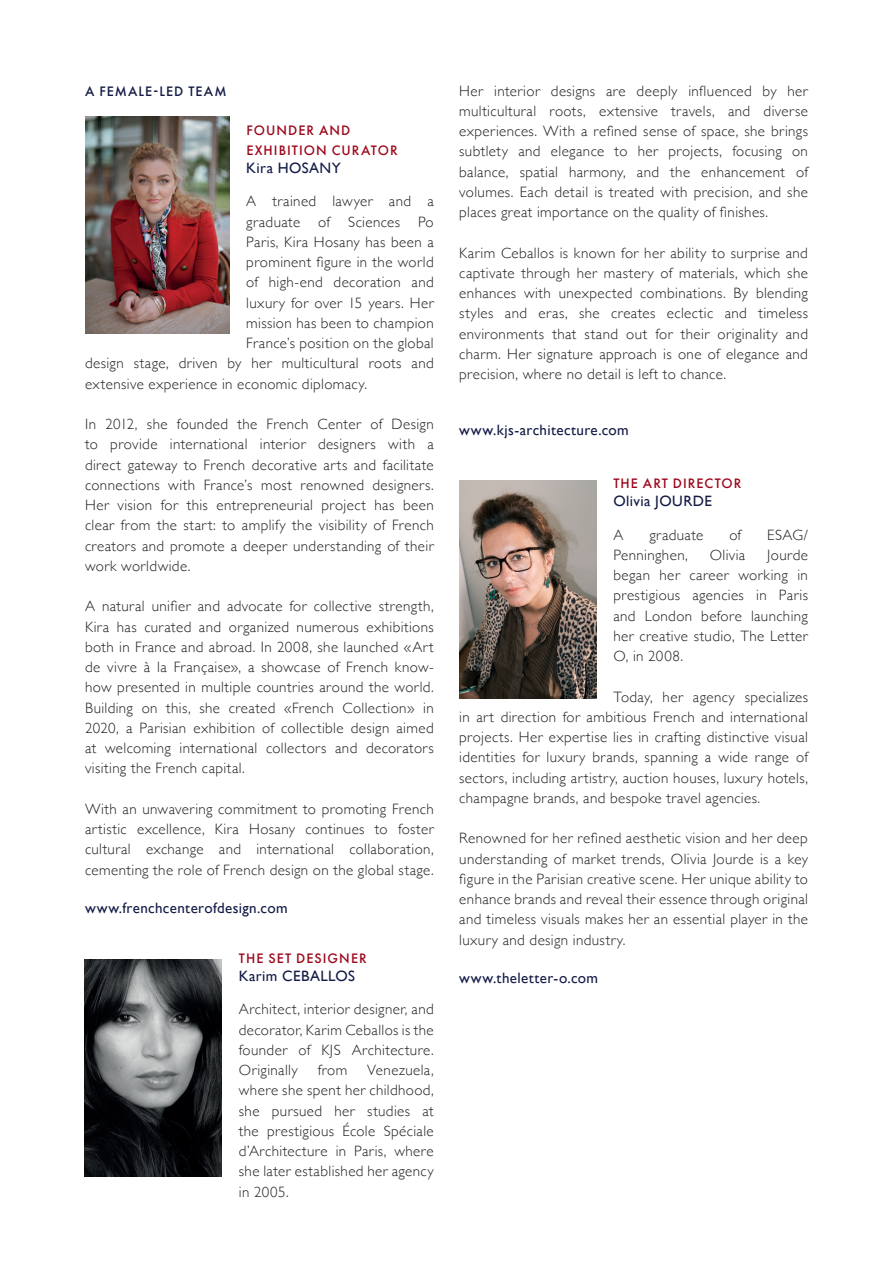
<style>
.page{position:relative;width:893px;height:1263px;background:#fff}
.page>*{position:absolute;margin:0;border:0;box-sizing:border-box;transform-origin:0 0}
.t1{font:300 15px/20.2px "Gill Sans";letter-spacing:.025em;color:#231f20;text-align:justify}
.t2{font:15px "Gill Sans";letter-spacing:.025em;color:#131b46}
.t3{font:500 14.25px/19.5px "Futura PT";letter-spacing:.075em;color:#9d061a}
.t4{font:500 14.25px "Futura PT";letter-spacing:.075em;color:#131b46}
</style>
<div class="page">
<img style="left:85px;top:117px;width:144px;height:216px">
<img style="left:84px;top:959px;width:138px;height:217px">
<img style="left:459px;top:480px;width:137px;height:218px">
<p class="t4" style="left:85px;top:83px;width:143px">A FEMALE-LED TEAM</p>
<p class="t3" style="left:246px;top:121px;width:153px">FOUNDER AND<br>EXHIBITION CURATOR</p>
<p class="t2" style="left:246px;top:159px;width:96px">Kira HOSANY</p>
<p class="t1" style="left:246px;top:191px;width:189px">A trained lawyer and a</p>
<p class="t1" style="left:246px;top:211px;width:189px">graduate of Sciences Po</p>
<p class="t1" style="left:246px;top:231px;width:189px">Paris, Kira Hosany has been a</p>
<p class="t1" style="left:246px;top:251px;width:189px">prominent figure in the world</p>
<p class="t1" style="left:246px;top:272px;width:189px">of high-end decoration and</p>
<p class="t1" style="left:246px;top:292px;width:189px">luxury for over 15 years. Her</p>
<p class="t1" style="left:246px;top:312px;width:189px">mission has been to champion</p>
<p class="t1" style="left:246px;top:332px;width:189px">France’s position on the global</p>
<p class="t1" style="left:85px;top:353px;width:350px">design stage, driven by her multicultural roots and</p>
<p class="t1" style="left:85px;top:373px;width:284px">extensive experience in economic diplomacy.</p>
<p class="t1" style="left:85px;top:413px;width:350px">In 2012, she founded the French Center of Design to provide international interior designers with a direct gateway to French decorative arts and facilitate connections with France’s most renowned designers.<br>Her vision for this entrepreneurial project has been clear from the start: to amplify the visibility of French creators and promote a deeper understanding of their work worldwide.</p>
<p class="t1" style="left:85px;top:596px;width:350px">A natural unifier and advocate for collective strength, Kira has curated and organized numerous exhibitions both in France and abroad. In 2008, she launched «Art de vivre à la Française», a showcase of French know&shy;how presented in multiple countries around the world.<br>Building on this, she created «French Collection» in 2020, a Parisian exhibition of collectible design aimed at welcoming international collectors and decorators visiting the French capital.</p>
<p class="t1" style="left:85px;top:798px;width:350px">With an unwavering commitment to promoting French artistic excellence, Kira Hosany continues to foster cultural exchange and international collaboration, cementing the role of French design on the global stage.</p>
<p class="t2" style="left:85px;top:899px;width:204px">www.frenchcenterofdesign.com</p>
<p class="t3" style="left:239px;top:948px;width:129px">THE SET DESIGNER</p>
<p class="t2" style="left:239px;top:966px;width:118px">Karim CEBALLOS</p>
<p class="t1" style="left:239px;top:998px;width:196px">Architect, interior designer, and decorator, Karim Ceballos is the founder of KJS Architecture.<br>Originally</p>
<p class="t1" style="left:318px;top:1059px;width:31px">from</p>
<p class="t1" style="left:239px;top:1059px;width:196px;text-indent:128px">Venezuela, where she spent her childhood, she pursued her studies at the prestigious École Spéciale d’Architecture in Paris, where she later established her agency in 2005.</p>
<p class="t1" style="left:459px;top:80px;width:350px">Her interior designs are deeply influenced by her multicultural roots, extensive travels, and diverse experiences. With a refined sense of space, she brings subtlety and elegance to her projects, focusing on balance, spatial harmony, and the enhancement of volumes. Each detail is treated with precision, and she places great importance on the quality of finishes.</p>
<p class="t1" style="left:459px;top:242px;width:350px">Karim Ceballos is known for her ability to surprise and captivate through her mastery of materials, which she enhances with unexpected combinations. By blending styles and eras, she creates eclectic and timeless environments that stand out for their originality and charm. Her signature approach is one of elegance and precision, where no detail is left to chance.</p>
<p class="t2" style="left:459px;top:421px;width:171px">www.kjs-architecture.com</p>
<p class="t3" style="left:613px;top:473px;width:129px">THE ART DIRECTOR</p>
<p class="t2" style="left:613px;top:492px;width:100px">Olivia JOURDE</p>
<p class="t1" style="left:613px;top:524px;width:12px">A</p>
<p class="t1" style="left:649px;top:524px;width:55px">graduate</p>
<p class="t1" style="left:729px;top:524px;width:13px">of</p>
<p class="t1" style="left:767px;top:524px;width:42px">ESAG/</p>
<p class="t1" style="left:613px;top:544px;width:76px">Penninghen,</p>
<p class="t1" style="left:710px;top:544px;width:37px">Olivia</p>
<p class="t1" style="left:613px;top:544px;width:196px;text-indent:154px">Jourde began her career working in prestigious agencies in Paris and London before launching her creative studio, The Letter O, in 2008.</p>
<p class="t1" style="left:459px;top:686px;width:350px;text-indent:154px">Today, her agency specializes in art direction for ambitious French and international projects. Her expertise lies in crafting distinctive visual identities for luxury brands, spanning a wide range of sectors, including artistry, auction houses, luxury hotels, champagne brands, and bespoke travel agencies.</p>
<p class="t1" style="left:459px;top:828px;width:350px">Renowned for her refined aesthetic vision and her deep understanding of market trends, Olivia Jourde is a key figure in the Parisian creative scene. Her unique ability to enhance brands and reveal their essence through original and timeless visuals makes her an essential player in the luxury and design industry.</p>
<p class="t2" style="left:459px;top:969px;width:140px">www.theletter-o.com</p>
</div>
